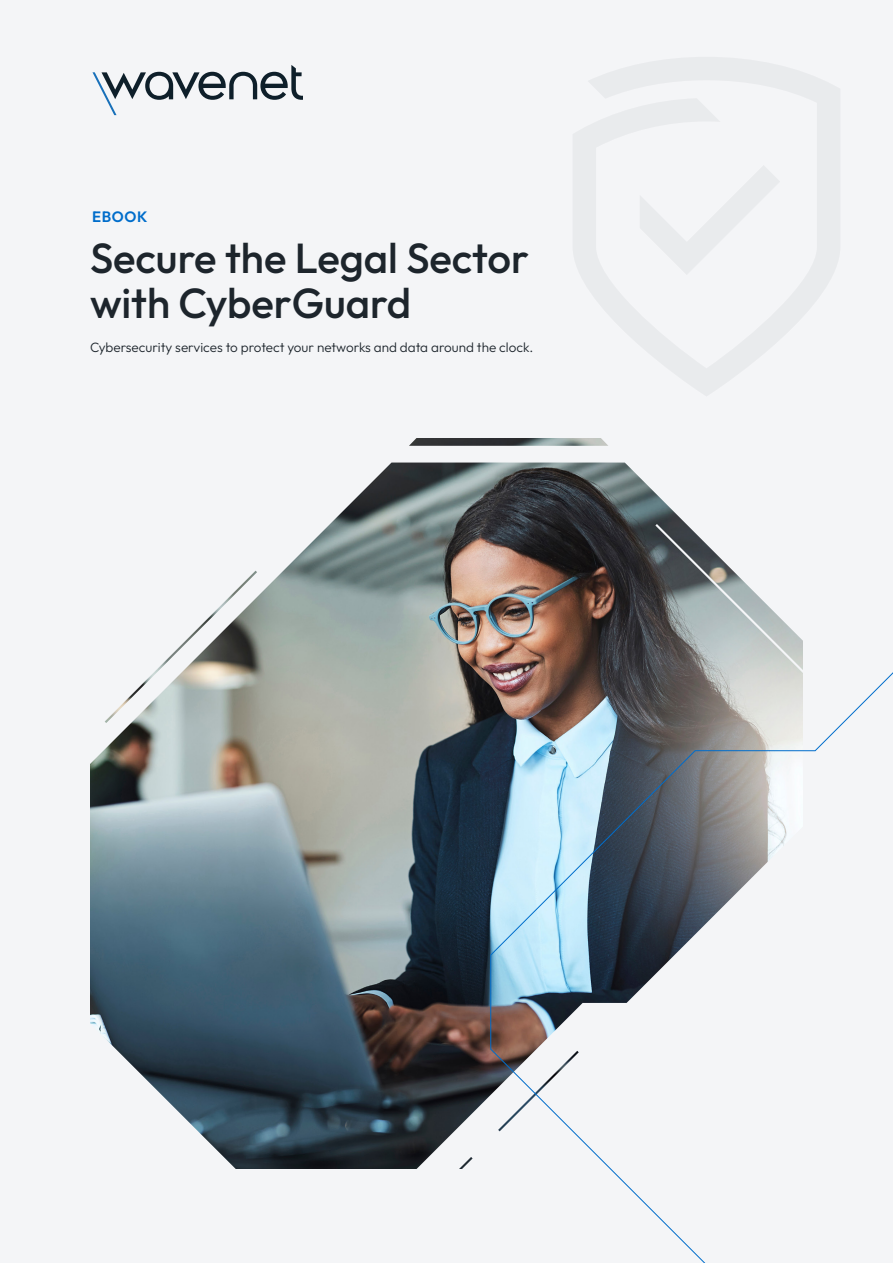
<style>
.page{position:relative;width:893px;height:1263px;background:#f4f5f7}
.page>*{position:absolute;margin:0;border:0;box-sizing:border-box;transform-origin:0 0}
.t1{font:500 42px/45px "Outfit";color:#1d252c}
.t2{font:600 15px "Outfit";letter-spacing:.04em;color:#006dcb}
.Paragraph{font:300 13.5px "Outfit";color:#1d252c}
</style>
<div class="page">
<img style="left:90px;top:438px;width:713px;height:731px">
<svg style="left:92px;top:65px;width:211px;height:50px"></svg>
<svg style="left:490px;top:659px;width:403px;height:604px"></svg>
<svg style="left:573px;top:57px;width:267px;height:339px"></svg>
<svg style="left:640px;top:165px;width:140px;height:110px"></svg>
<h5 class="t2" style="left:92px;top:207px;width:57px">EBOOK</h5>
<h1 class="t1" style="left:90px;top:237px;width:440px">Secure the Legal Sector with CyberGuard</h1>
<p class="Paragraph" style="left:90px;top:339px;width:445px">Cybersecurity services to protect your networks and data around the clock.</p>
</div>
